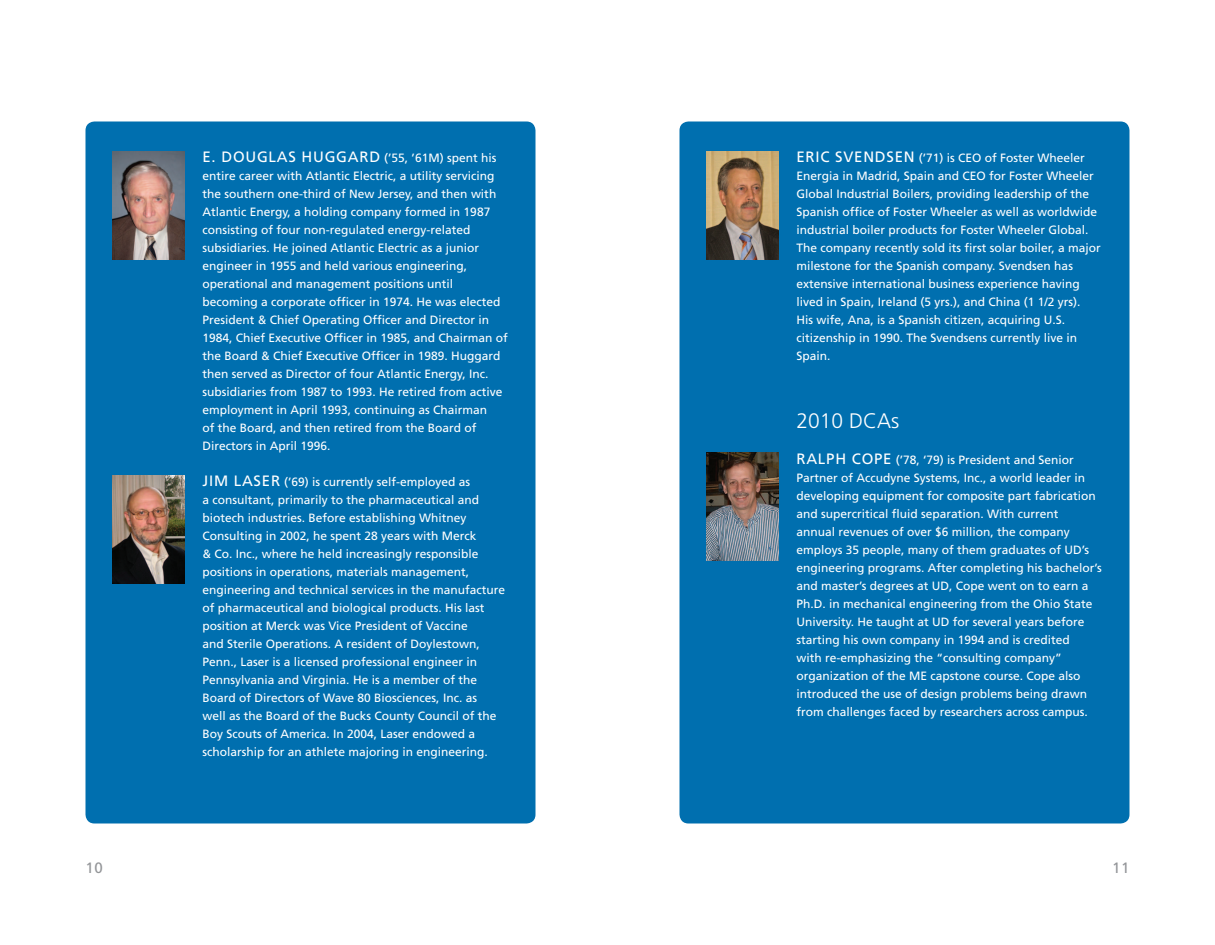
<style>
.page{position:relative;width:1215px;height:945px;background:#fff}
.page>*{position:absolute;margin:0;border:0;box-sizing:border-box;transform-origin:0 0}
.Head_I{font:300 21px "Frutiger";color:#fff}
.t1{font:15px "Frutiger";color:#939598}
.DCAs{font:12px/18px "Frutiger";color:#fff}
.s1{font-size:15px}
</style>
<div class="page">
<div style="left:86px;top:122px;width:450px;height:702px;background:#006faf;border-radius:9px"></div>
<div style="left:680px;top:122px;width:450px;height:702px;background:#006faf;border-radius:9px"></div>
<img style="left:112px;top:152px;width:73px;height:107px">
<img style="left:112px;top:476px;width:73px;height:107px">
<img style="left:706px;top:152px;width:73px;height:107px">
<img style="left:706px;top:452px;width:73px;height:108px">
<p class="DCAs" style="left:202px;top:149px;width:307px"><span class="s1">E. DOUGLAS HUGGARD</span> (’55, ’61M) spent his entire career with Atlantic Electric, a utility servicing the southern one-third of New Jersey, and then with Atlantic Energy, a holding company formed in 1987 consisting of four non-regulated energy-related subsidiaries. He joined Atlantic Electric as a junior engineer in 1955 and held various engineering, operational and management positions until becoming a corporate officer in 1974. He was elected President &amp; Chief Operating Officer and Director in 1984, Chief Executive Officer in 1985, and Chairman of the Board &amp; Chief Executive Officer in 1989. Huggard then served as Director of four Atlantic Energy, Inc. subsidiaries from 1987 to 1993. He retired from active employment in April 1993, continuing as Chairman<br>of the Board, and then retired from the Board of Directors in April 1996.</p>
<p class="DCAs" style="left:202px;top:473px;width:304px"><span class="s1">JIM LASER</span> (’69) is currently self-employed as<br>a consultant, primarily to the pharmaceutical and biotech industries. Before establishing Whitney Consulting in 2002, he spent 28 years with Merck<br>&amp; Co. Inc., where he held increasingly responsible positions in operations, materials management, engineering and technical services in the manufacture of pharmaceutical and biological products. His last position at Merck was Vice President of Vaccine<br>and Sterile Operations. A resident of Doylestown, Penn., Laser is a licensed professional engineer in Pennsylvania and Virginia. He is a member of the Board of Directors of Wave 80 Biosciences, Inc. as<br>well as the Board of the Bucks County Council of the Boy Scouts of America. In 2004, Laser endowed a scholarship for an athlete majoring in engineering.</p>
<p class="DCAs" style="left:796px;top:149px;width:306px"><span class="s1">ERIC SVENDSEN</span> (’71) is CEO of Foster Wheeler Energia in Madrid, Spain and CEO for Foster Wheeler Global Industrial Boilers, providing leadership of the Spanish office of Foster Wheeler as well as worldwide industrial boiler products for Foster Wheeler Global.<br>The company recently sold its first solar boiler, a major milestone for the Spanish company. Svendsen has extensive international business experience having lived in Spain, Ireland (5 yrs.), and China (1 1/2 yrs).<br>His wife, Ana, is a Spanish citizen, acquiring U.S. citizenship in 1990. The Svendsens currently live in Spain.</p>
<p class="Head_I" style="left:796px;top:408px;width:104px">2010 DCAs</p>
<p class="DCAs" style="left:796px;top:450px;width:307px"><span class="s1">RALPH COPE</span> (’78, ‘79) is President and Senior Partner of Accudyne Systems, Inc., a world leader in developing equipment for composite part fabrication and supercritical fluid separation. With current<br>annual revenues of over $6 million, the company employs 35 people, many of them graduates of UD’s engineering programs. After completing his bachelor’s and master’s degrees at UD, Cope went on to earn a Ph.D. in mechanical engineering from the Ohio State University. He taught at UD for several years before starting his own company in 1994 and is credited<br>with re-emphasizing the “consulting company” organization of the ME capstone course. Cope also introduced the use of design problems being drawn from challenges faced by researchers across campus.</p>
<p class="t1" style="left:86px;top:859px;width:19px">10</p>
<p class="t1" style="left:1112px;top:859px;width:19px">11</p>
</div>
